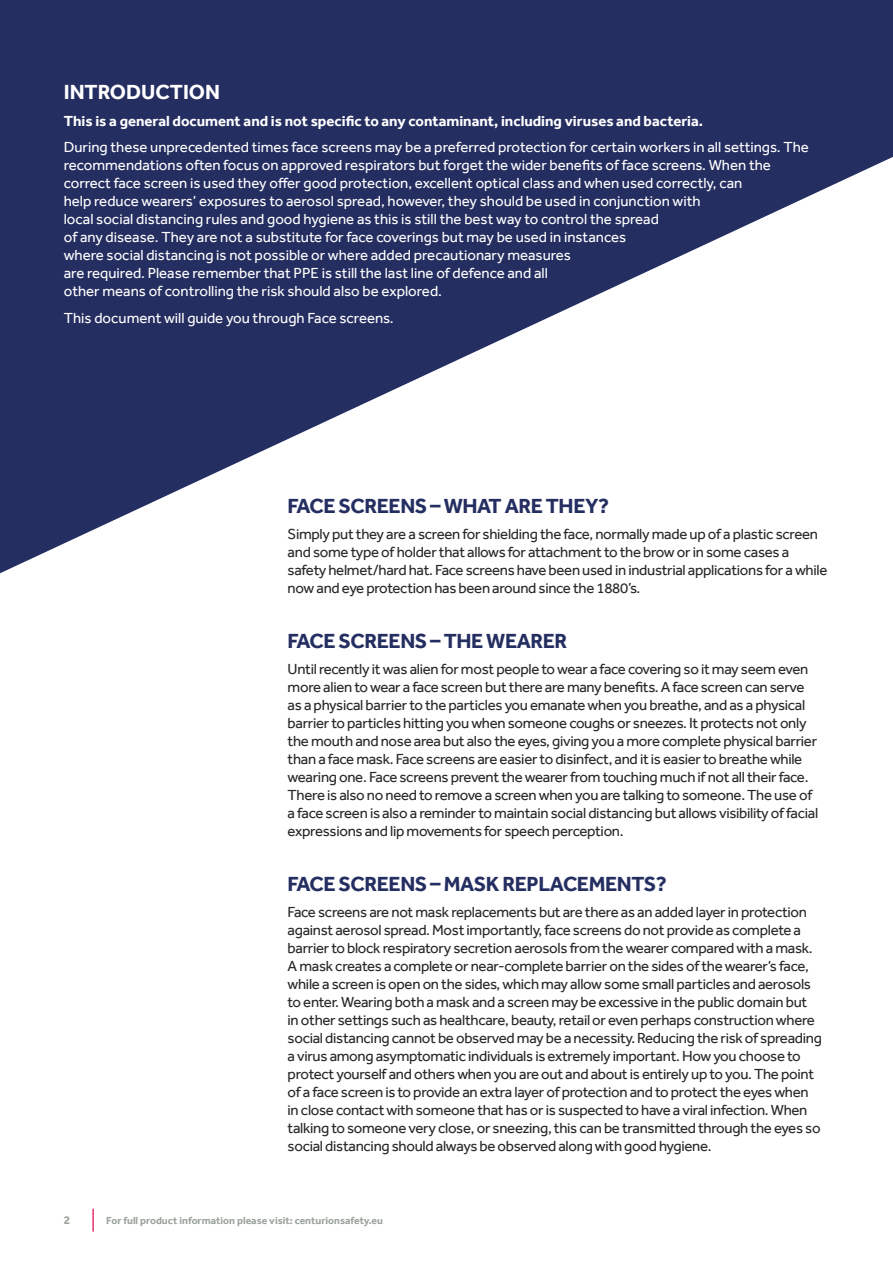
<style>
.page{position:relative;width:893px;height:1263px;background:#fff}
.page>*{position:absolute;margin:0;border:0;box-sizing:border-box;transform-origin:0 0}
.t1{font:700 21px "Effra";letter-spacing:-.02em;color:#252e61}
.t2{font:700 21px "Effra";color:#fff}
.t3{font:15px/18px "Effra";letter-spacing:-.02em;color:#282827}
.t4{font:15px/18px "Effra";color:#fff}
.t5{font:700 15px "Effra";color:#fff}
.t6{font:700 12px "Effra";color:#9ba39c}
.t7{font:700 10.5px "Effra";color:#9ba39c}
</style>
<div class="page">
<hr style="left:92px;top:1209px;width:2px;height:22px;background:#e83272">
<svg style="left:0;top:0;width:893px;height:574px;fill:#252e61"></svg>
<h1 class="t2" style="left:64px;top:80px;width:158px">INTRODUCTION</h1>
<p class="t5" style="left:64px;top:112px;width:641px">This is a general document and is not specific to any contaminant, including viruses and bacteria.</p>
<p class="t4" style="left:64px;top:138px;width:747px">During these unprecedented times face screens may be a preferred protection for certain workers in all settings. The recommendations often focus on approved respirators but forget the wider benefits of face screens. When the correct face screen is used they offer good protection, excellent optical class and when used correctly, can<br>help reduce wearers’ exposures to aerosol spread, however, they should be used in conjunction with<br>local social distancing rules and good hygiene as this is still the best way to control the spread<br>of any disease. They are not a substitute for face coverings but may be used in instances<br>where social distancing is not possible or where added precautionary measures<br>are required. Please remember that PPE is still the last line of defence and all<br>other means of controlling the risk should also be explored.</p>
<p class="t4" style="left:64px;top:308px;width:331px">This document will guide you through Face screens.</p>
<h1 class="t1" style="left:288px;top:493px;width:323px">FACE SCREENS – WHAT ARE THEY?</h1>
<p class="t3" style="left:288px;top:525px;width:541px">Simply put they are a screen for shielding the face, normally made up of a plastic screen and some type of holder that allows for attachment to the brow or in some cases a safety helmet/hard hat. Face screens have been used in industrial applications for a while now and eye protection has been around since the 1880’s.</p>
<h1 class="t1" style="left:288px;top:628px;width:281px">FACE SCREENS – THE WEARER</h1>
<p class="t3" style="left:288px;top:660px;width:532px">Until recently it was alien for most people to wear a face covering so it may seem even more alien to wear a face screen but there are many benefits. A face screen can serve as a physical barrier to the particles you emanate when you breathe, and as a physical barrier to particles hitting you when someone coughs or sneezes. It protects not only the mouth and nose area but also the eyes, giving you a more complete physical barrier than a face mask. Face screens are easier to disinfect, and it is easier to breathe while wearing one. Face screens prevent the wearer from touching much if not all their face.<br>There is also no need to remove a screen when you are talking to someone. The use of a face screen is also a reminder to maintain social distancing but allows visibility of facial expressions and lip movements for speech perception.</p>
<h1 class="t1" style="left:288px;top:871px;width:381px">FACE SCREENS – MASK REPLACEMENTS?</h1>
<p class="t3" style="left:288px;top:903px;width:536px">Face screens are not mask replacements but are there as an added layer in protection against aerosol spread. Most importantly, face screens do not provide as complete a barrier to block respiratory secretion aerosols from the wearer compared with a mask.<br>A mask creates a complete or near-complete barrier on the sides of the wearer’s face, while a screen is open on the sides, which may allow some small particles and aerosols to enter. Wearing both a mask and a screen may be excessive in the public domain but in other settings such as healthcare, beauty, retail or even perhaps construction where social distancing cannot be observed may be a necessity. Reducing the risk of spreading a virus among asymptomatic individuals is extremely important. How you choose to protect yourself and others when you are out and about is entirely up to you. The point of a face screen is to provide an extra layer of protection and to protect the eyes when in close contact with someone that has or is suspected to have a viral infection. When talking to someone very close, or sneezing, this can be transmitted through the eyes so social distancing should always be observed along with good hygiene.</p>
<p class="t6" style="left:64px;top:1213px;width:8px">2</p>
<p class="t7" style="left:106px;top:1214px;width:278px">For full product information please visit: centurionsafety.eu</p>
</div>
